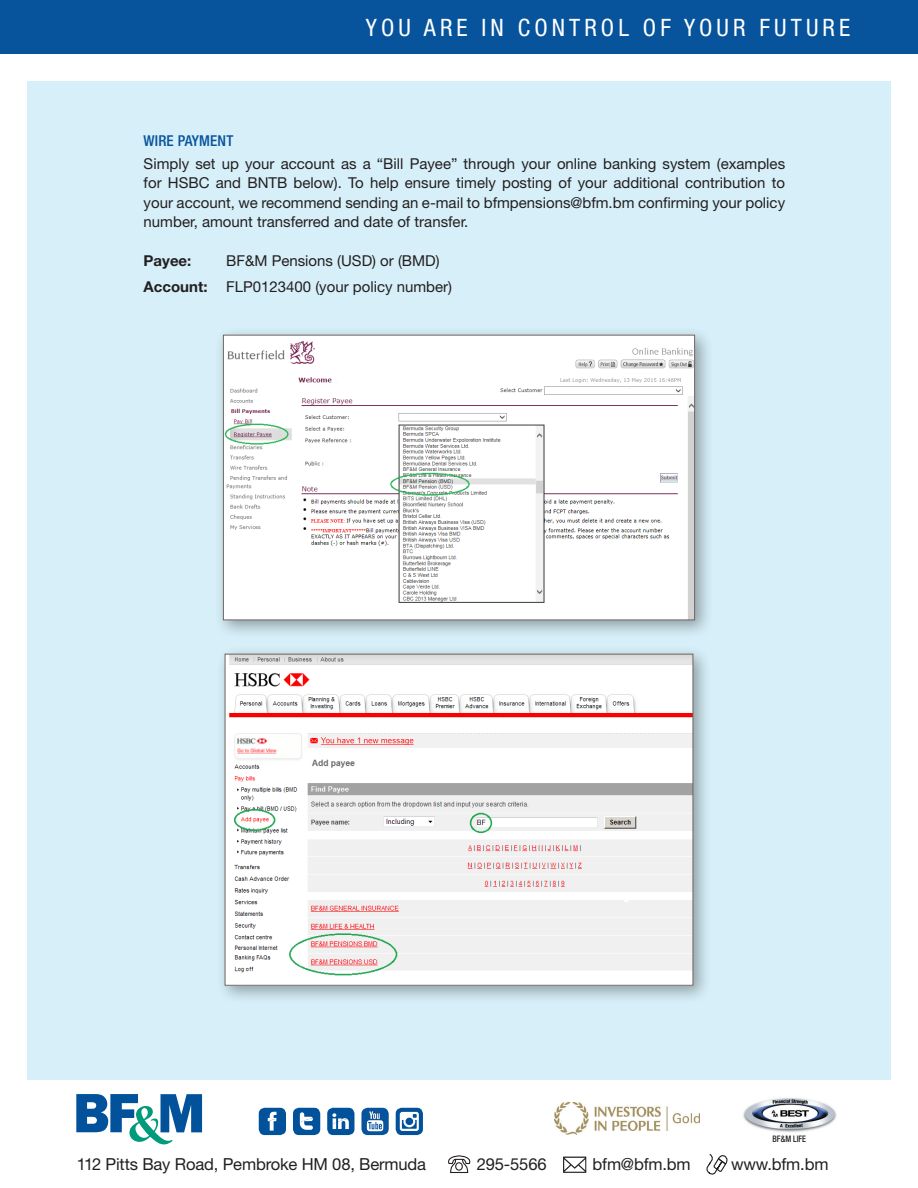
<style>
.page{position:relative;width:918px;height:1188px;background:#fff}
.page>*{position:absolute;margin:0;border:0;box-sizing:border-box;transform-origin:0 0}
.t1{font:condensed 24px "Helvetica Neue LT Std";letter-spacing:.17em;color:#fff}
.t2{font:16.65px "Helvetica Neue LT Std";letter-spacing:-.01em;color:#231f20}
.BODY_COPY_BULLETS{font:15px/19.5px "Helvetica Neue LT Std";color:#231f20;text-align:justify}
.BODY_COPY_BULLETS-2{font:500 condensed 15px "Helvetica Neue LT Std";letter-spacing:.01em;color:#07539c}
.BODY_COPY_BULLETS-3{font:700 15px "Helvetica Neue LT Std";color:#231f20}
.t3{font:500 condensed 9px "Helvetica Neue LT Std";color:#231f20;scale:.9 1}
.s1{font-weight:700}
</style>
<div class="page">
<img style="left:554px;top:1102px;width:145px;height:32px">
<img style="left:743px;top:1098px;width:94px;height:34px">
<div style="left:259px;top:1108px;width:27px;height:27px;background:#01529a;border-radius:6px"></div>
<svg style="left:268px;top:1112px;width:9px;height:19px"></svg>
<div style="left:327px;top:1108px;width:27px;height:27px;background:#01529a;border-radius:6px"></div>
<svg style="left:332px;top:1113px;width:17px;height:16px"></svg>
<div style="left:293px;top:1108px;width:27px;height:27px;background:#01529a;border-radius:6px"></div>
<svg style="left:300px;top:1112px;width:13px;height:18px"></svg>
<div style="left:361px;top:1108px;width:28px;height:27px;background:#07539c;border-radius:6px"></div>
<svg style="left:367px;top:1112px;width:16px;height:19px"></svg>
<div style="left:396px;top:1108px;width:27px;height:27px;background:#01529a;border-radius:6px"></div>
<svg style="left:400px;top:1112px;width:19px;height:19px"></svg>
<svg style="left:76px;top:1094px;width:126px;height:51px"></svg>
<svg style="left:448px;top:1156px;width:22px;height:17px"></svg>
<svg style="left:706px;top:1154px;width:22px;height:21px"></svg>
<svg style="left:563px;top:1157px;width:23px;height:16px"></svg>
<div style="left:27px;top:81px;width:864px;height:999px;background:#d6eff8"></div>
<div style="left:0;top:0;width:918px;height:54px;background:#07539c"></div>
<div style="left:215px;top:326px;width:498px;height:313px;background:#231f20;opacity:.4"></div>
<img style="left:225px;top:337px;width:468px;height:281px">
<div style="left:223px;top:335px;width:472px;height:285px;border:1px solid #6e6561"></div>
<div style="left:216px;top:645px;width:496px;height:359px;background:#231f20;opacity:.4"></div>
<img style="left:227px;top:656px;width:464px;height:328px">
<div style="left:225px;top:654px;width:468px;height:332px;border:1px solid #6e6561"></div>
<p class="t1" style="left:366px;top:13px;width:486px">YOU ARE IN CONTROL OF YOUR FUTURE</p>
<p class="BODY_COPY_BULLETS-2" style="left:144px;top:131px;width:91px">WIRE PAYMENT</p>
<p class="BODY_COPY_BULLETS" style="left:144px;top:153px;width:643px">Simply set up your account as a “Bill Payee” through your online banking system (examples for HSBC and BNTB below). To help ensure timely posting of your additional contribution to your account, we recommend sending an e-mail to bfmpensions@bfm.bm confirming your policy number, amount transferred and date of transfer.</p>
<p class="BODY_COPY_BULLETS-3" style="left:144px;top:252px;width:49px">Payee:</p>
<p class="BODY_COPY_BULLETS" style="left:226px;top:251px;width:215px">BF&amp;M Pensions (USD) or (BMD)</p>
<p class="BODY_COPY_BULLETS" style="left:144px;top:277px;width:310px"><span class="s1">Account:</span> FLP0123400 (your policy number)</p>
<p class="t3" style="left:773px;top:1134px;width:39px">BF&amp;M LIFE</p>
<p class="t2" style="left:77px;top:1154px;width:351px">112 Pitts Bay Road, Pembroke HM 08, Bermuda</p>
<p class="t2" style="left:477px;top:1154px;width:71px">295-5566</p>
<p class="t2" style="left:593px;top:1154px;width:100px">bfm@bfm.bm</p>
<p class="t2" style="left:731px;top:1154px;width:99px">www.bfm.bm</p>
</div>
